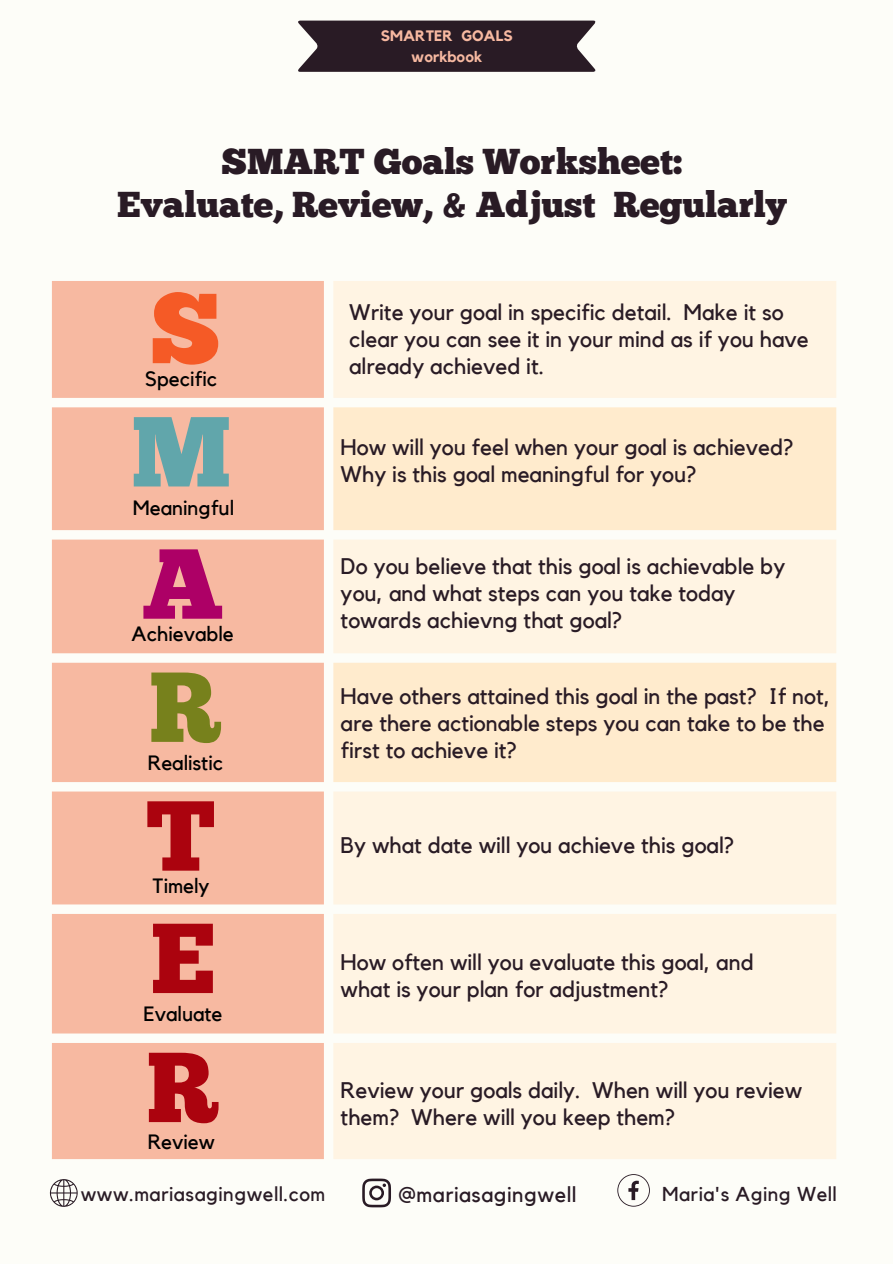
<style>
.page{position:relative;width:893px;height:1264px;background:#fff}
.page>*{position:absolute;margin:0;border:0;box-sizing:border-box;transform-origin:0 0}
.t1{font:99.15px "Chunk Five";color:#ab030e}
.t2{font:99.15px "Chunk Five";color:#f55a26}
.t3{font:99.15px "Chunk Five";color:#61a6ab}
.t4{font:99.15px "Chunk Five";color:#ad0066}
.t5{font:99.15px "Chunk Five";color:#77811c}
.t6{font:36px/42.8px "Chunk Five";color:#291b25;text-align:center}
.t7{font:22.5px/27px "Kollektif";color:#291b25}
.t8{font:21.6px "Kollektif";letter-spacing:.025em;color:#291b25}
.t9{font:20.7px "Kollektif";color:#000}
.t10{font:20.1px "Kollektif";letter-spacing:.025em;color:#291b25}
.t11{font:700 16.05px "Kollektif";letter-spacing:.005em;color:#f7b9a1}
.t12{font:700 15.15px "Kollektif";letter-spacing:.005em;color:#f7b9a1}
</style>
<div class="page">
<div style="left:0;top:0;width:892px;height:1263px;background:#fdfdf8"></div>
<svg style="left:49px;top:1179px;width:29px;height:28px"></svg>
<svg style="left:362px;top:1178px;width:29px;height:29px"></svg>
<svg style="left:617px;top:1174px;width:32px;height:32px"></svg>
<div style="left:52px;top:281px;width:272px;height:878px;background:#f7b9a1"></div>
<svg style="left:333px;top:281px;width:503px;height:878px;background:#fef4e4"></svg>
<svg style="left:333px;top:407px;width:503px;height:375px;background:#feeed5"></svg>
<svg style="left:298px;top:21px;width:297px;height:51px;background:#362932"></svg>
<h2 class="t12" style="left:380px;top:28px;width:133px">SMARTER GOALS</h2>
<h2 class="t12" style="left:411px;top:49px;width:72px">workbook</h2>
<p class="t11" style="left:379px;top:45px;width:137px">WAHM workbook</p>
<p class="t6" style="left:117px;top:144px;width:670px">SMART Goals Worksheet:<br>Evaluate, Review, &amp; Adjust Regularly</p>
<h1 class="t2" style="left:150px;top:289px;width:72px">S</h1>
<p class="t9" style="left:145px;top:369px;width:74px">Specific</p>
<p class="t3" style="left:131px;top:412px;width:101px">M</p>
<h2 class="t9" style="left:133px;top:498px;width:103px">Meaningful</h2>
<h2 class="t4" style="left:142px;top:544px;width:83px">A</h2>
<p class="t9" style="left:132px;top:624px;width:104px">Achievable</p>
<p class="t5" style="left:149px;top:667px;width:75px">R</p>
<h2 class="t9" style="left:148px;top:753px;width:77px">Realistic</h2>
<h2 class="t1" style="left:146px;top:796px;width:71px">T</h2>
<p class="t9" style="left:153px;top:875px;width:58px">Timely</p>
<h2 class="t1" style="left:150px;top:918px;width:66px">E</h2>
<h2 class="t9" style="left:143px;top:1004px;width:80px">Evaluate</h2>
<h2 class="t1" style="left:146px;top:1047px;width:75px">R</h2>
<h2 class="t9" style="left:148px;top:1132px;width:69px">Review</h2>
<h2 class="t7" style="left:349px;top:299px;width:461px">Write your goal in specific detail. Make it so clear you can see it in your mind as if you have already achieved it.</h2>
<p class="t7" style="left:340px;top:435px;width:454px">How will you feel when your goal is achieved?<br>Why is this goal meaningful for you?</p>
<h2 class="t7" style="left:340px;top:553px;width:446px">Do you believe that this goal is achievable by you, and what steps can you take today towards achievng that goal?</h2>
<p class="t7" style="left:340px;top:683px;width:491px">Have others attained this goal in the past? If not, are there actionable steps you can take to be the first to achieve it?</p>
<h2 class="t7" style="left:340px;top:832px;width:395px">By what date will you achieve this goal?</h2>
<h2 class="t7" style="left:340px;top:949px;width:414px">How often will you evaluate this goal, and what is your plan for adjustment?</h2>
<p class="t7" style="left:340px;top:1077px;width:463px">Review your goals daily. When will you review them? Where will you keep them?</p>
<p class="t10" style="left:81px;top:1184px;width:246px">www.mariasagingwell.com</p>
<p class="t8" style="left:398px;top:1184px;width:179px">@mariasagingwell</p>
<p class="t10" style="left:662px;top:1184px;width:176px">Maria's Aging Well</p>
</div>
